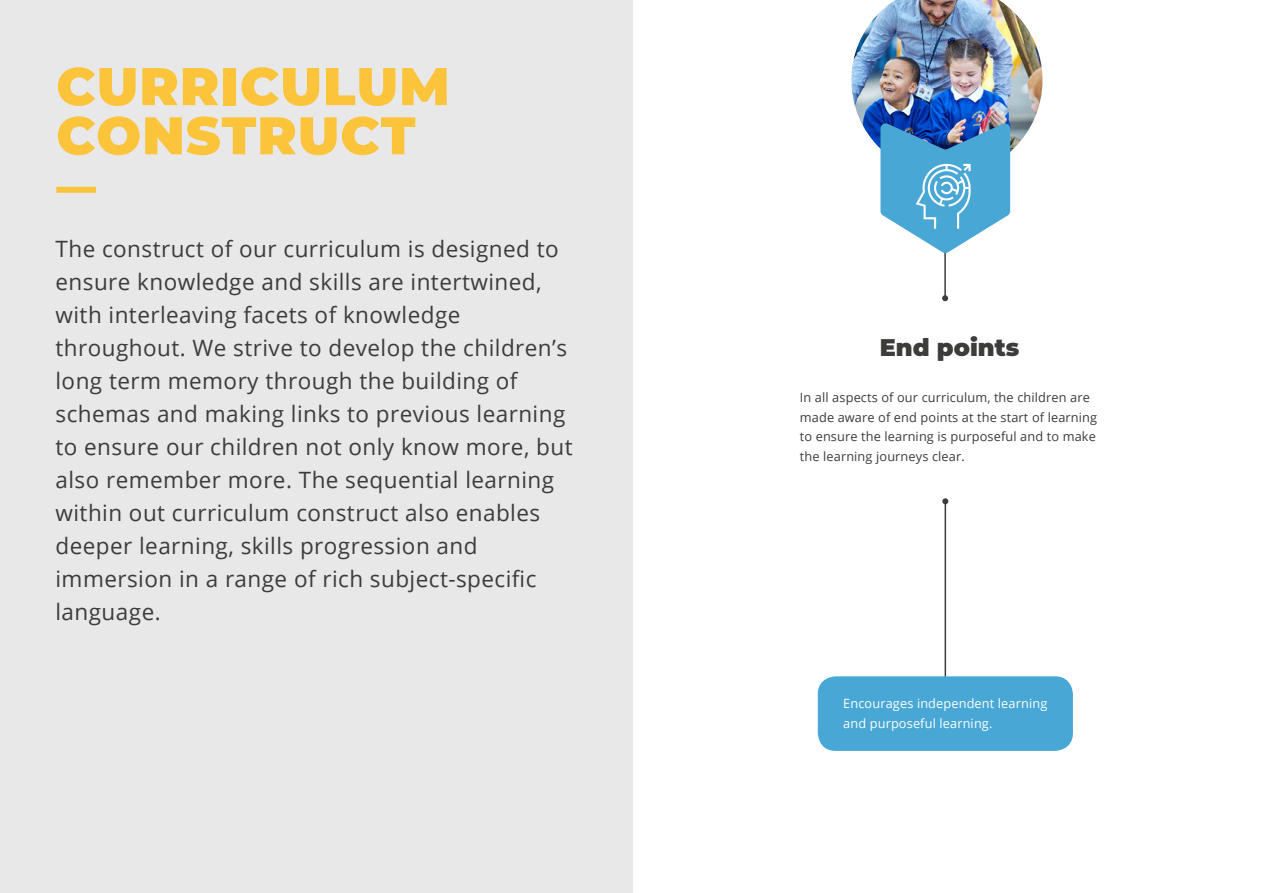
<style>
.page{position:relative;width:1263px;height:893px;background:#fff}
.page>*{position:absolute;margin:0;border:0;box-sizing:border-box;transform-origin:0 0}
.t1{font:900 52.95px/49.2px "Montserrat";letter-spacing:.02em;color:#fcc43a}
.t2{font:900 24px "Montserrat";color:#3c3c3b}
.t3{font:22.5px/33px "Open Sans";letter-spacing:.02em;color:#3c3c3b}
.t4{font:12.75px/19.8px "Open Sans";letter-spacing:.01em;color:#3c3c3b}
.t5{font:12.75px/19.8px "Open Sans";letter-spacing:.01em;color:#fff}
</style>
<div class="page">
<div style="left:0;top:0;width:632px;height:893px;background:#e8e8e8"></div>
<img style="left:851px;top:0;width:191px;height:176px">
<hr style="left:944px;top:501px;width:2px;height:213px;background:#3c3c3b">
<svg style="left:942px;top:498px;width:6px;height:6px"></svg>
<hr style="left:944px;top:210px;width:2px;height:88px;background:#3c3c3b">
<svg style="left:942px;top:295px;width:6px;height:6px"></svg>
<div style="left:818px;top:676px;width:255px;height:75px;background:#48a7d4;border-radius:18px"></div>
<div style="left:56px;top:187px;width:40px;height:6px;background:#fcc43a"></div>
<svg style="left:880px;top:123px;width:130px;height:130px"></svg>
<h1 class="t1" style="left:56px;top:58px;width:395px">CURRICULUM<br>CONSTRUCT</h1>
<p class="t3" style="left:56px;top:232px;width:519px">The construct of our curriculum is designed to ensure knowledge and skills are intertwined, with interleaving facets of knowledge throughout. We strive to develop the children’s long term memory through the building of schemas and making links to previous learning to ensure our children not only know more, but also remember more. The sequential learning within out curriculum construct also enables deeper learning, skills progression and immersion in a range of rich subject-specific language.</p>
<p class="t2" style="left:880px;top:330px;width:141px">End points</p>
<p class="t4" style="left:800px;top:387px;width:299px">In all aspects of our curriculum, the children are made aware of end points at the start of learning to ensure the learning is purposeful and to make the learning journeys clear.</p>
<p class="t5" style="left:843px;top:693px;width:206px">Encourages independent learning and purposeful learning.</p>
</div>
